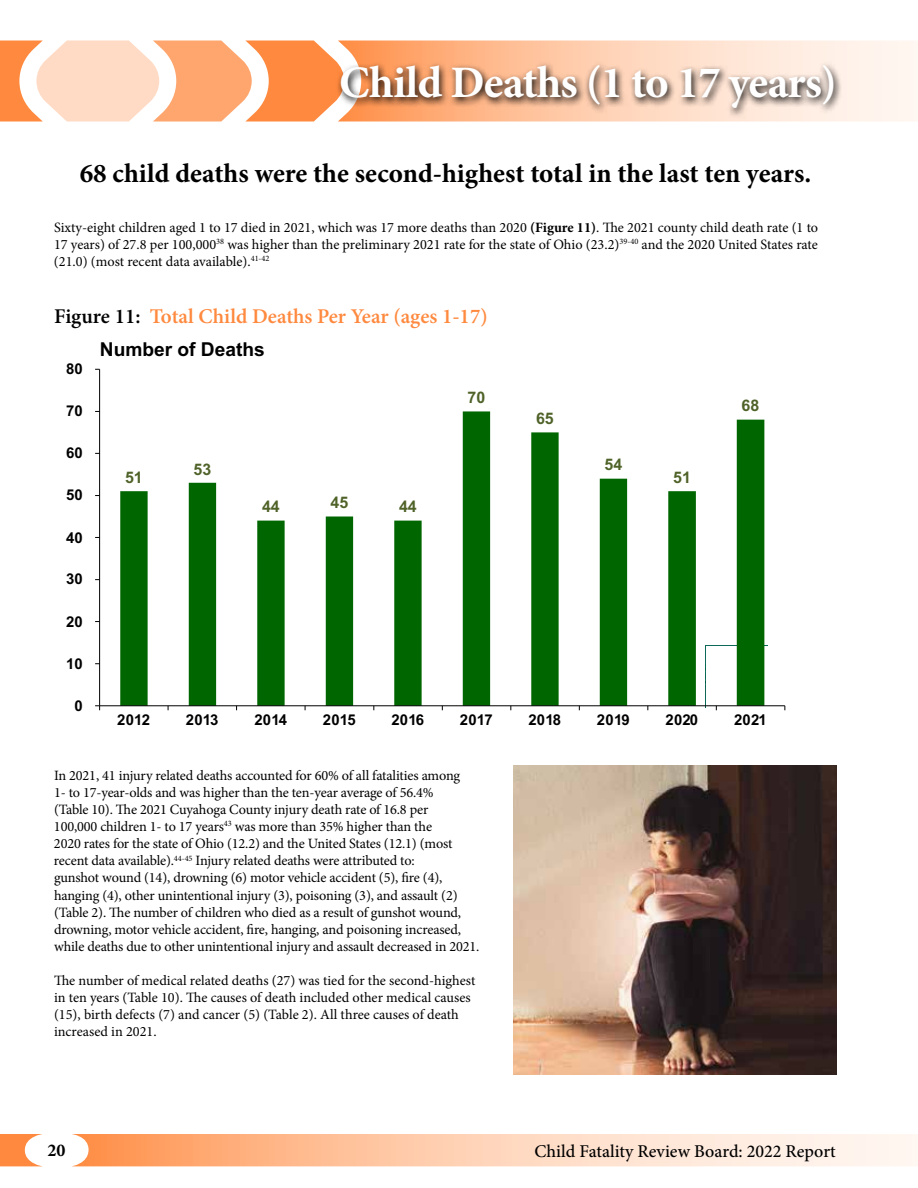
<style>
.page{position:relative;width:918px;height:1188px;background:#fff}
.page>*{position:absolute;margin:0;border:0;box-sizing:border-box;transform-origin:0 0}
.t1{font:700 45px "Minion Pro";letter-spacing:-.02em;color:#fff}
.t2{font:38.4px "Arial";color:#000}
.t3{font:700 27px "Minion Pro";color:#000}
.t4{font:600 21px "Minion Pro";color:#ff893e}
.t5{font:700 19.2px "Arial";color:#000}
.t6{font:500 18px "Minion Pro";color:#000}
.t7{font:700 18px "Minion Pro";color:#000}
.t8{font:700 15.9px "Arial";color:#4f6228}
.t9{font:700 14.85px "Arial";letter-spacing:.015em;color:#000}
.t10{font:14.25px/17.1px "Minion Pro";letter-spacing:-.01em;color:#000}
.s1{font-weight:700}
.s2{color:#000}
</style>
<div class="page">
<svg style="left:0;top:1134px;width:42px;height:32px"></svg>
<svg style="left:72px;top:1134px;width:846px;height:32px;background:#ffd0b3"></svg>
<svg style="left:344px;top:41px;width:574px;height:81px;background:#ffdac2"></svg>
<svg style="left:0;top:40px;width:344px;height:82px"></svg>
<img style="left:336px;top:61px;width:507px;height:58px">
<svg style="left:715px;top:646px;width:55px;height:64px"></svg>
<svg style="left:120px;top:411px;width:644px;height:295px"></svg>
<hr style="left:99px;top:369px;width:1px;height:337px;background:#000">
<hr style="left:100px;top:706px;width:685px;height:1px;background:#000">
<img style="left:513px;top:766px;width:324px;height:309px">
<h1 class="t1" style="left:339px;top:51px;width:499px">Child Deaths (1 to 17 years)</h1>
<h3 class="t3" style="left:80px;top:154px;width:733px">68 child deaths were the second-highest total in the last ten years.</h3>
<p class="t10" style="left:54px;top:219px;width:766px;text-align:justify">Sixty-eight children aged 1 to 17 died in 2021, which was 17 more deaths than 2020 <span class="s1">(Figure 11)</span>. The 2021 county child death rate (1 to 17 years) of 27.8 per 100,000<sup>38</sup> was higher than the preliminary 2021 rate for the state of Ohio (23.2)<sup>39-40</sup> and the 2020 United States rate (21.0) (most recent data available).<sup>41-42</sup></p>
<h3 class="t4" style="left:54px;top:302px;width:435px"><span class="s2">Figure 11:</span> Total Child Deaths Per Year (ages 1-17)</h3>
<h2 class="t2" style="left:81px;top:211px;width:492px">Figure 11. Total Child Deaths</h2>
<p class="t9" style="left:66px;top:359px;width:18px">80</p>
<p class="t9" style="left:66px;top:401px;width:18px">70</p>
<p class="t9" style="left:66px;top:443px;width:18px">60</p>
<p class="t9" style="left:66px;top:485px;width:18px">50</p>
<p class="t9" style="left:66px;top:527px;width:18px">40</p>
<p class="t9" style="left:66px;top:569px;width:18px">30</p>
<p class="t9" style="left:66px;top:611px;width:18px">20</p>
<p class="t9" style="left:66px;top:653px;width:18px">10</p>
<p class="t9" style="left:74px;top:695px;width:10px">0</p>
<h3 class="t5" style="left:100px;top:335px;width:167px">Number of Deaths</h3>
<p class="t8" style="left:125px;top:466px;width:19px">51</p>
<p class="t8" style="left:194px;top:458px;width:19px">53</p>
<p class="t8" style="left:262px;top:496px;width:19px">44</p>
<p class="t8" style="left:331px;top:492px;width:19px">45</p>
<p class="t8" style="left:399px;top:496px;width:19px">44</p>
<p class="t8" style="left:468px;top:386px;width:19px">70</p>
<p class="t8" style="left:536px;top:407px;width:19px">65</p>
<p class="t8" style="left:605px;top:454px;width:19px">54</p>
<p class="t8" style="left:673px;top:466px;width:19px">51</p>
<p class="t8" style="left:742px;top:395px;width:19px">68</p>
<p class="t9" style="left:117px;top:709px;width:34px">2012</p>
<p class="t9" style="left:186px;top:709px;width:34px">2013</p>
<p class="t9" style="left:254px;top:709px;width:34px">2014</p>
<p class="t9" style="left:323px;top:709px;width:34px">2015</p>
<p class="t9" style="left:391px;top:709px;width:34px">2016</p>
<p class="t9" style="left:460px;top:709px;width:34px">2017</p>
<p class="t9" style="left:528px;top:709px;width:34px">2018</p>
<p class="t9" style="left:597px;top:709px;width:34px">2019</p>
<p class="t9" style="left:666px;top:709px;width:34px">2020</p>
<p class="t9" style="left:734px;top:709px;width:34px">2021</p>
<p class="t10" style="left:54px;top:767px;width:427px">In 2021, 41 injury related deaths accounted for 60% of all fatalities among<br>1- to 17-year-olds and was higher than the ten-year average of 56.4%<br>(Table 10). The 2021 Cuyahoga County injury death rate of 16.8 per<br>100,000 children 1- to 17 years<sup>43</sup> was more than 35% higher than the<br>2020 rates for the state of Ohio (12.2) and the United States (12.1) (most recent data available).<sup>44-45</sup> Injury related deaths were attributed to:<br>gunshot wound (14), drowning (6) motor vehicle accident (5), fire (4), hanging (4), other unintentional injury (3), poisoning (3), and assault (2) (Table 2). The number of children who died as a result of gunshot wound, drowning, motor vehicle accident, fire, hanging, and poisoning increased, while deaths due to other unintentional injury and assault decreased in 2021.</p>
<p class="t10" style="left:54px;top:972px;width:423px">The number of medical related deaths (27) was tied for the second-highest in ten years (Table 10). The causes of death included other medical causes (15), birth defects (7) and cancer (5) (Table 2). All three causes of death increased in 2021.</p>
<p class="t7" style="left:48px;top:1138px;width:19px">20</p>
<p class="t6" style="left:534px;top:1139px;width:303px">Child Fatality Review Board: 2022 Report</p>
</div>
